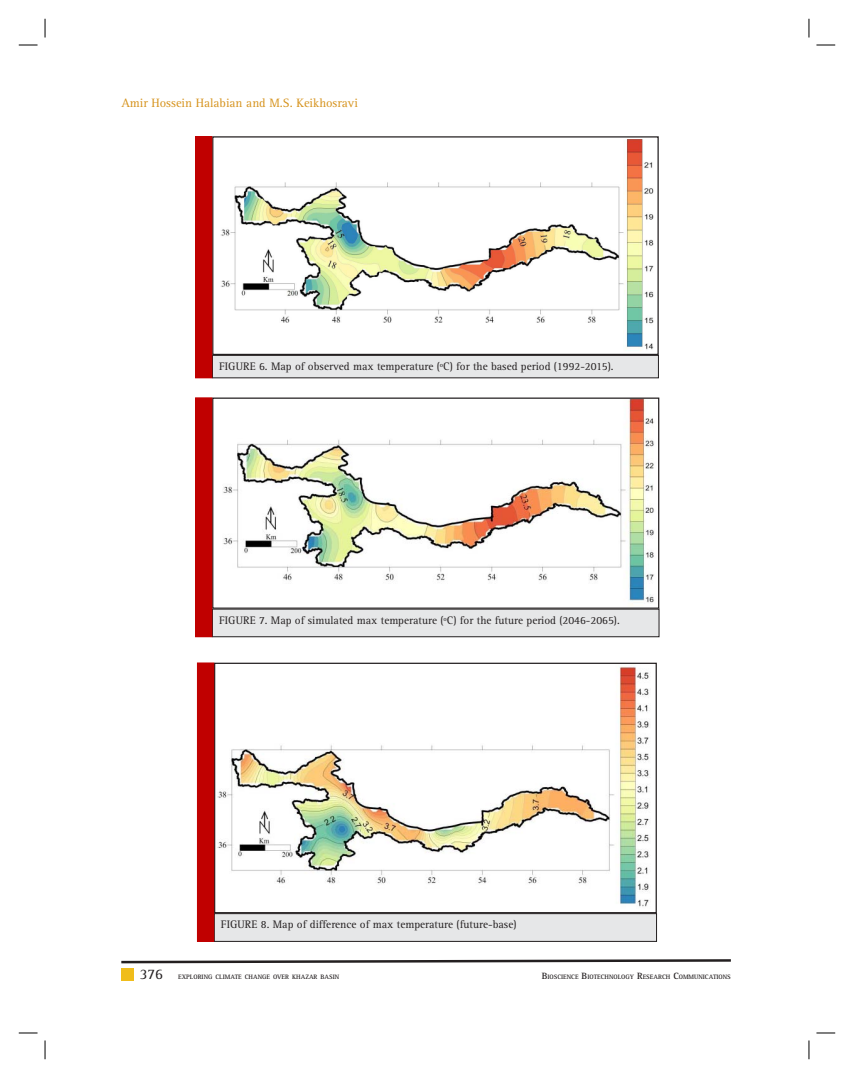
<style>
.page{position:relative;width:854px;height:1078px;background:#fff}
.page>*{position:absolute;margin:0;border:0;box-sizing:border-box;transform-origin:0 0}
.t1{font:15px "Rotis Serif Std";color:#231f20}
.t2{font:12.5px "Rotis Serif Std";color:#d6931d}
.t3{font:11.25px "Rotis Serif Std";color:#231f20}
.t4{font:700 6.5px "Rotis Serif Std";color:#231f20}
.s1{font-size:9.38px}
</style>
<div class="page">
<div style="left:121px;top:968px;width:13px;height:13px;background:#f0bd1b"></div>
<svg style="left:121px;top:959px;width:610px;height:5px"></svg>
<div style="left:212px;top:355px;width:446px;height:23px;background:#e6e7e8"></div>
<div style="left:212px;top:355px;width:446px;height:23px;border:1px solid #231f20"></div>
<img style="left:221px;top:139px;width:433px;height:211px">
<div style="left:212px;top:136px;width:446px;height:219px;border:1px solid #231f20"></div>
<div style="left:195px;top:137px;width:17px;height:241px;background:#c00000"></div>
<div style="left:212px;top:609px;width:447px;height:28px;background:#e6e7e8"></div>
<div style="left:212px;top:609px;width:447px;height:28px;border:1px solid #231f20"></div>
<img style="left:223px;top:400px;width:431px;height:205px">
<div style="left:212px;top:398px;width:447px;height:211px;border:1px solid #231f20"></div>
<div style="left:195px;top:398px;width:17px;height:239px;background:#c00000"></div>
<div style="left:214px;top:914px;width:442px;height:27px;background:#e6e7e8"></div>
<div style="left:214px;top:913px;width:442px;height:29px;border:1px solid #231f20"></div>
<img style="left:217px;top:666px;width:433px;height:241px">
<div style="left:214px;top:663px;width:442px;height:250px;border:1px solid #231f20"></div>
<div style="left:197px;top:663px;width:17px;height:278px;background:#c00000"></div>
<svg style="left:19px;top:44px;width:19px;height:2px"></svg>
<svg style="left:816px;top:44px;width:19px;height:2px"></svg>
<svg style="left:19px;top:1032px;width:19px;height:2px"></svg>
<svg style="left:816px;top:1032px;width:19px;height:2px"></svg>
<svg style="left:44px;top:19px;width:2px;height:19px"></svg>
<svg style="left:44px;top:1040px;width:2px;height:19px"></svg>
<svg style="left:808px;top:19px;width:1px;height:19px"></svg>
<svg style="left:808px;top:1040px;width:1px;height:19px"></svg>
<p class="t2" style="left:121px;top:98px;width:238px">Amir Hossein Halabian and M.S. Keikhosravi</p>
<p class="t3" style="left:219px;top:361px;width:396px">FIGURE 6. Map of observed max temperature (ºC) for the based period (1992-2015).</p>
<p class="t3" style="left:219px;top:615px;width:402px">FIGURE 7. Map of simulated max temperature (ºC) for the future period (2046-2065).</p>
<p class="t3" style="left:221px;top:919px;width:297px">FIGURE 8. Map of difference of max temperature (future-base)</p>
<h1 class="t1" style="left:140px;top:967px;width:25px">376</h1>
<p class="t4" style="left:178px;top:974px;width:162px">EXPLORING CLIMATE CHANGE OVER KHAZAR BASIN</p>
<p class="t4" style="left:541px;top:974px;width:191px"><span class="s1">B</span>IOSCIENCE <span class="s1">B</span>IOTECHNOLOGY <span class="s1">R</span>ESEARCH <span class="s1">C</span>OMMUNICATIONS</p>
</div>
